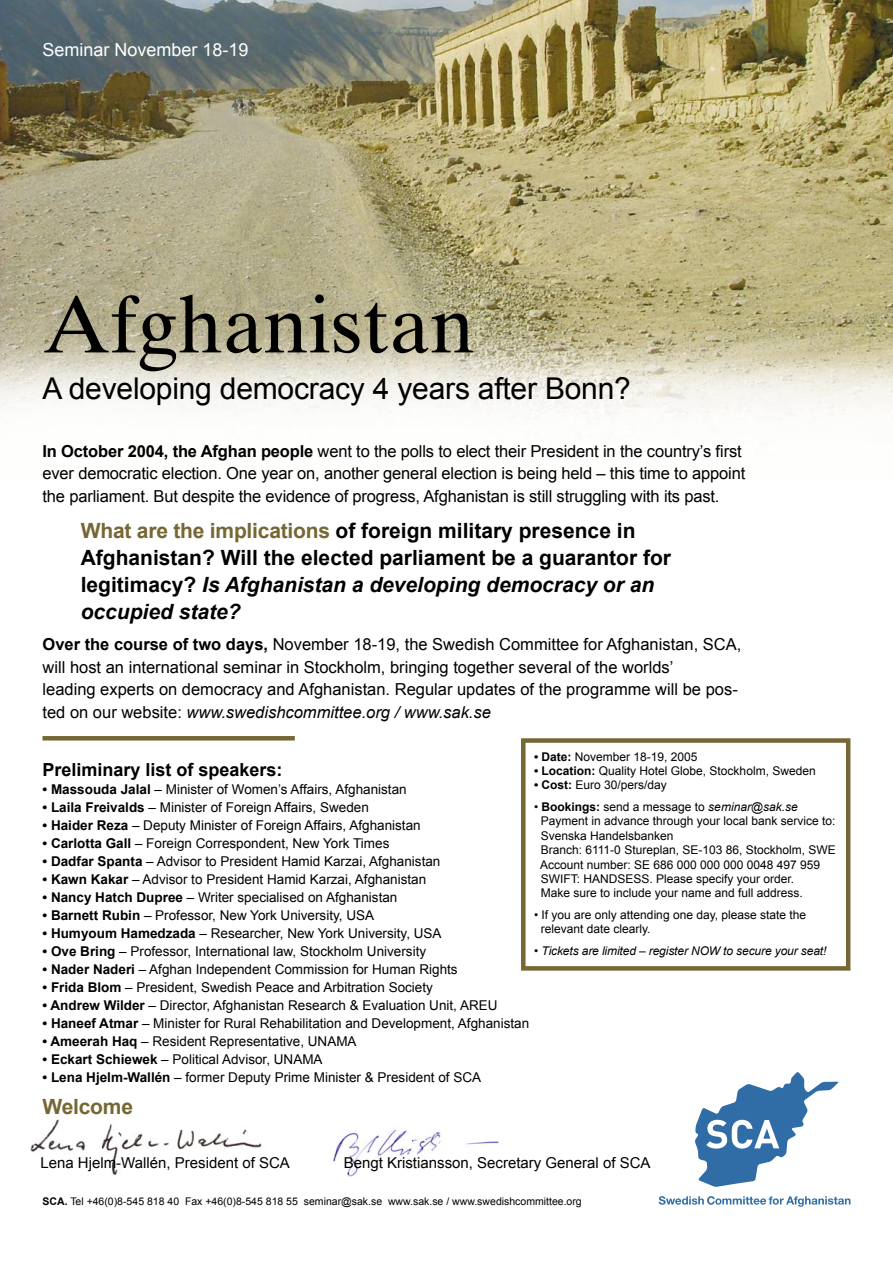
<style>
.page{position:relative;width:893px;height:1263px;background:#fff}
.page>*{position:absolute;margin:0;border:0;box-sizing:border-box;transform-origin:0 0}
.t1{font:81px "Times Ten LT Std";color:#000}
.t2{font:30px "Arial";letter-spacing:-.005em;color:#000}
.t3{font:700 21px "Arial";color:#000}
.t4{font:italic 700 21px "Arial";color:#000}
.t5{font:700 21px "Arial";letter-spacing:-.01em;color:#766734}
.t6{font:700 18px "Arial";color:#000}
.t7{font:18px "Arial";color:#fff}
.t8{font:16.5px/22.5px "Arial";letter-spacing:-.01em;color:#000}
.t9{font:15px "Arial";color:#000}
.t10{font:13.5px "Arial";color:#000}
.t11{font:12px "Arial";color:#000}
.t12{font:italic 12px "Arial";letter-spacing:-.01em;color:#000}
.t13{font:10.5px "Arial";color:#000}
.s1{font-weight:700}
.s2{color:#766734}
.s3{font-style:normal}
.s4{font-style:italic}
</style>
<div class="page">
<img style="left:31px;top:1119px;width:231px;height:55px">
<img style="left:333px;top:1129px;width:166px;height:48px">
<div style="left:521px;top:738px;width:329px;height:233px;border:4px solid #766734"></div>
<img style="left:0;top:0;width:893px;height:419px">
<svg style="left:659px;top:1196px;width:191px;height:11px"></svg>
<svg style="left:695px;top:1072px;width:144px;height:115px"></svg>
<hr style="left:43px;top:736px;width:252px;height:4px;background:#766734">
<p class="t7" style="left:43px;top:38px;width:208px">Seminar November 18-19</p>
<p class="t1" style="left:43px;top:277px;width:434px">Afghanistan</p>
<p class="t2" style="left:43px;top:369px;width:590px">A developing democracy 4 years after Bonn?</p>
<p class="t8" style="left:43px;top:440px;width:704px"><span class="s1">In October 2004, the Afghan people</span> went to the polls to elect their President in the country’s first ever democratic election. One year on, another general election is being held – this time to appoint the parliament. But despite the evidence of progress, Afghanistan is still struggling with its past.</p>
<p class="t3" style="left:81px;top:517px;width:556px"><span class="s2">What are the implications</span> of foreign military presence in</p>
<p class="t3" style="left:81px;top:544px;width:592px">Afghanistan? Will the elected parliament be a guarantor for</p>
<p class="t4" style="left:81px;top:571px;width:575px"><span class="s3">legitimacy?</span> Is Afghanistan a developing democracy or an</p>
<p class="t4" style="left:81px;top:598px;width:161px">occupied state?</p>
<p class="t8" style="left:43px;top:633px;width:700px"><span class="s1">Over the course of two days,</span> November 18-19, the Swedish Committee for Afghanistan, SCA, will host an international seminar in Stockholm, bringing together several of the worlds’</p>
<p class="t8" style="left:43px;top:678px;width:697px">leading experts on democracy and Afghanistan. Regular updates of the programme will be pos&shy;ted on our website: <span class="s4">www.swedishcommittee.org / www.sak.se</span></p>
<p class="t11" style="left:534px;top:748px;width:165px"><span class="s1">• Date:</span> November 18-19, 2005</p>
<p class="t11" style="left:534px;top:763px;width:283px"><span class="s1">• Location:</span> Quality Hotel Globe, Stockholm, Sweden</p>
<p class="t11" style="left:534px;top:777px;width:134px"><span class="s1">• Cost:</span> Euro 30/pers/day</p>
<p class="t11" style="left:534px;top:799px;width:265px">• <span class="s1">Bookings:</span> send a message to <span class="s4">seminar@sak.se</span></p>
<p class="t11" style="left:541px;top:813px;width:296px">Payment in advance through your local bank service to:</p>
<p class="t11" style="left:541px;top:828px;width:134px">Svenska Handelsbanken</p>
<p class="t11" style="left:541px;top:842px;width:297px">Branch: 6111-0 Stureplan, SE-103 86, Stockholm, SWE</p>
<p class="t11" style="left:540px;top:856px;width:282px">Account number: SE 686 000 000 000 0048 497 959</p>
<p class="t11" style="left:541px;top:871px;width:255px">SWIFT: HANDSESS. Please specify your order.</p>
<p class="t11" style="left:541px;top:885px;width:264px">Make sure to include your name and full address.</p>
<p class="t11" style="left:534px;top:907px;width:274px">• If you are only attending one day, please state the</p>
<p class="t11" style="left:541px;top:921px;width:111px">relevant date clearly.</p>
<p class="t12" style="left:534px;top:943px;width:294px"><span class="s3">•</span> Tickets are limited – register NOW to secure your seat!</p>
<p class="t6" style="left:43px;top:758px;width:242px">Preliminary list of speakers:</p>
<p class="t10" style="left:43px;top:781px;width:366px"><span class="s1">• Massouda Jalal</span> – Minister of Women’s Affairs, Afghanistan</p>
<p class="t10" style="left:43px;top:799px;width:328px"><span class="s1">• Laila Freivalds</span> – Minister of Foreign Affairs, Sweden</p>
<p class="t10" style="left:43px;top:817px;width:380px"><span class="s1">• Haider Reza</span> – Deputy Minister of Foreign Affairs, Afghanistan</p>
<p class="t10" style="left:43px;top:835px;width:348px"><span class="s1">• Carlotta Gall</span> – Foreign Correspondent, New York Times</p>
<p class="t10" style="left:43px;top:853px;width:399px"><span class="s1">• Dadfar Spanta</span> – Advisor to President Hamid Karzai, Afghanistan</p>
<p class="t10" style="left:43px;top:871px;width:385px"><span class="s1">• Kawn Kakar</span> – Advisor to President Hamid Karzai, Afghanistan</p>
<p class="t10" style="left:43px;top:889px;width:356px"><span class="s1">• Nancy Hatch Dupree</span> – Writer specialised on Afghanistan</p>
<p class="t10" style="left:43px;top:907px;width:333px"><span class="s1">• Barnett Rubin</span> – Professor, New York University, USA</p>
<p class="t10" style="left:43px;top:925px;width:401px"><span class="s1">• Humyoum Hamedzada</span> – Researcher, New York University, USA</p>
<p class="t10" style="left:43px;top:943px;width:385px"><span class="s1">• Ove Bring</span> – Professor, International law, Stockholm University</p>
<p class="t10" style="left:43px;top:961px;width:417px"><span class="s1">• Nader Naderi</span> – Afghan Independent Commission for Human Rights</p>
<p class="t10" style="left:43px;top:979px;width:392px"><span class="s1">• Frida Blom</span> – President, Swedish Peace and Arbitration Society</p>
<p class="t10" style="left:43px;top:997px;width:457px"><span class="s1">• Andrew Wilder</span> – Director, Afghanistan Research &amp; Evaluation Unit, AREU</p>
<p class="t10" style="left:43px;top:1015px;width:488px"><span class="s1">• Haneef Atmar</span> – Minister for Rural Rehabilitation and Development, Afghanistan</p>
<p class="t10" style="left:43px;top:1033px;width:316px"><span class="s1">• Ameerah Haq</span> – Resident Representative, UNAMA</p>
<p class="t10" style="left:43px;top:1051px;width:282px"><span class="s1">• Eckart Schiewek</span> – Political Advisor, UNAMA</p>
<p class="t10" style="left:43px;top:1069px;width:440px"><span class="s1">• Lena Hjelm-Wallén</span> – former Deputy Prime Minister &amp; President of SCA</p>
<p class="t5" style="left:43px;top:1092px;width:92px">Welcome</p>
<p class="t9" style="left:40px;top:1153px;width:251px">Lena Hjelm-Wallén, President of SCA</p>
<p class="t9" style="left:344px;top:1153px;width:308px">Bengt Kristiansson, Secretary General of SCA</p>
<p class="t13" style="left:43px;top:1194px;width:541px"><span class="s1">SCA.</span> Tel +46(0)8-545 818 40 Fax +46(0)8-545 818 55 seminar@sak.se www.sak.se / www.swedishcommittee.org</p>
</div>
